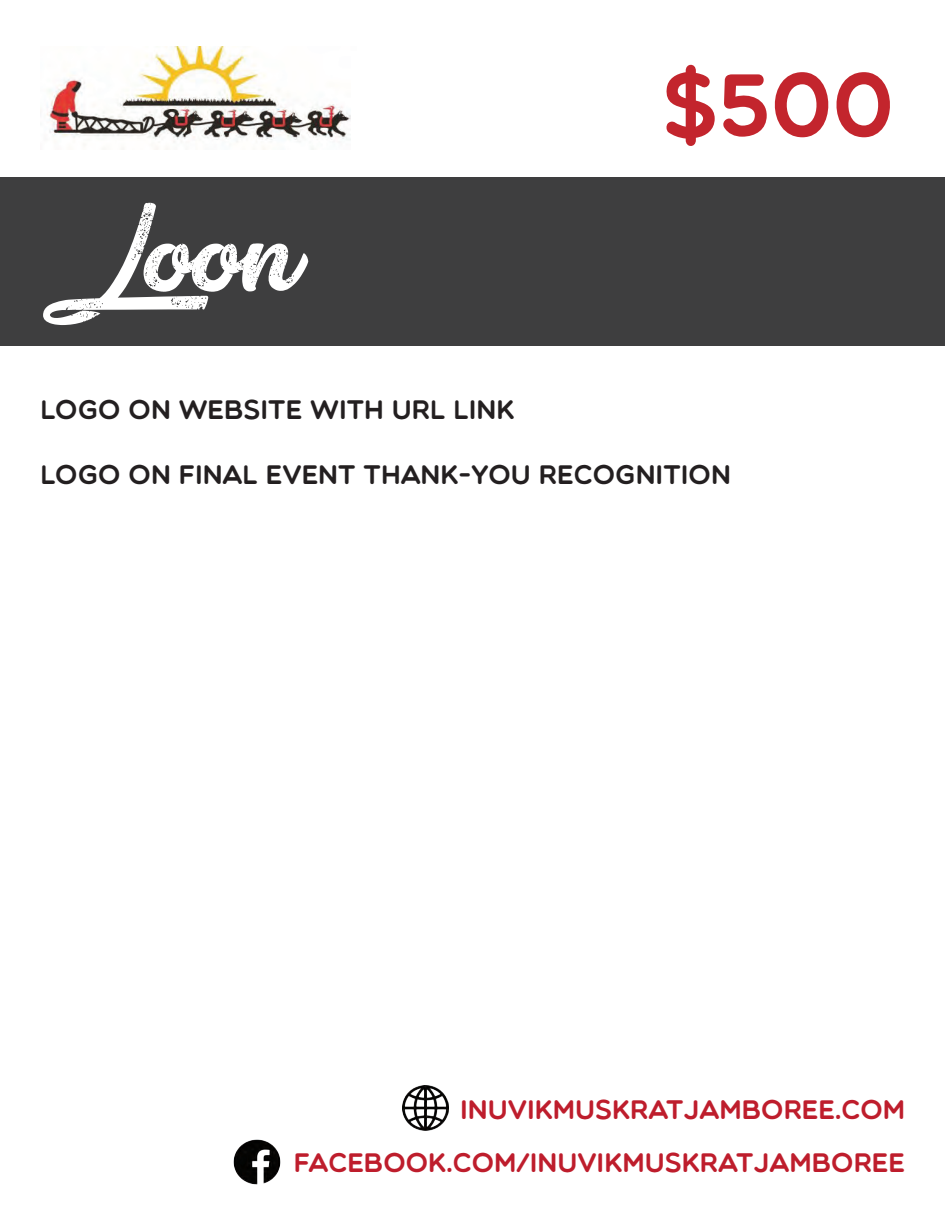
<style>
.page{position:relative;width:945px;height:1215px;background:#fff}
.page>*{position:absolute;margin:0;border:0;box-sizing:border-box;transform-origin:0 0}
.t1{font:150px "Atlantic Bentley";color:#fff}
.t2{font:90px "Multicolore";color:#c3252d}
.t3{font:27px "Multicolore";color:#231f20}
.t4{font:27px/52.9px "Multicolore";color:#be1d2c;text-align:right}
</style>
<div class="page">
<div style="left:0;top:177px;width:945px;height:169px;background:#3e3e3f"></div>
<img style="left:402px;top:1086px;width:46px;height:44px">
<img style="left:233px;top:1139px;width:48px;height:46px">
<img style="left:47px;top:47px;width:304px;height:103px">
<h1 class="t1" style="left:41px;top:169px;width:264px">Loon</h1>
<p class="t3" style="left:41px;top:394px;width:475px">LOGO ON WEBSITE WITH URL LINK</p>
<h2 class="t2" style="left:663px;top:51px;width:233px">$500</h2>
<p class="t3" style="left:41px;top:458px;width:692px">LOGO ON FINAL EVENT THANK-YOU RECOGNITION</p>
<p class="t4" style="left:294px;top:1082px;width:613px">INUVIKMUSKRATJAMBOREE.COM<br>FACEBOOK.COM/INUVIKMUSKRATJAMBOREE</p>
</div>
